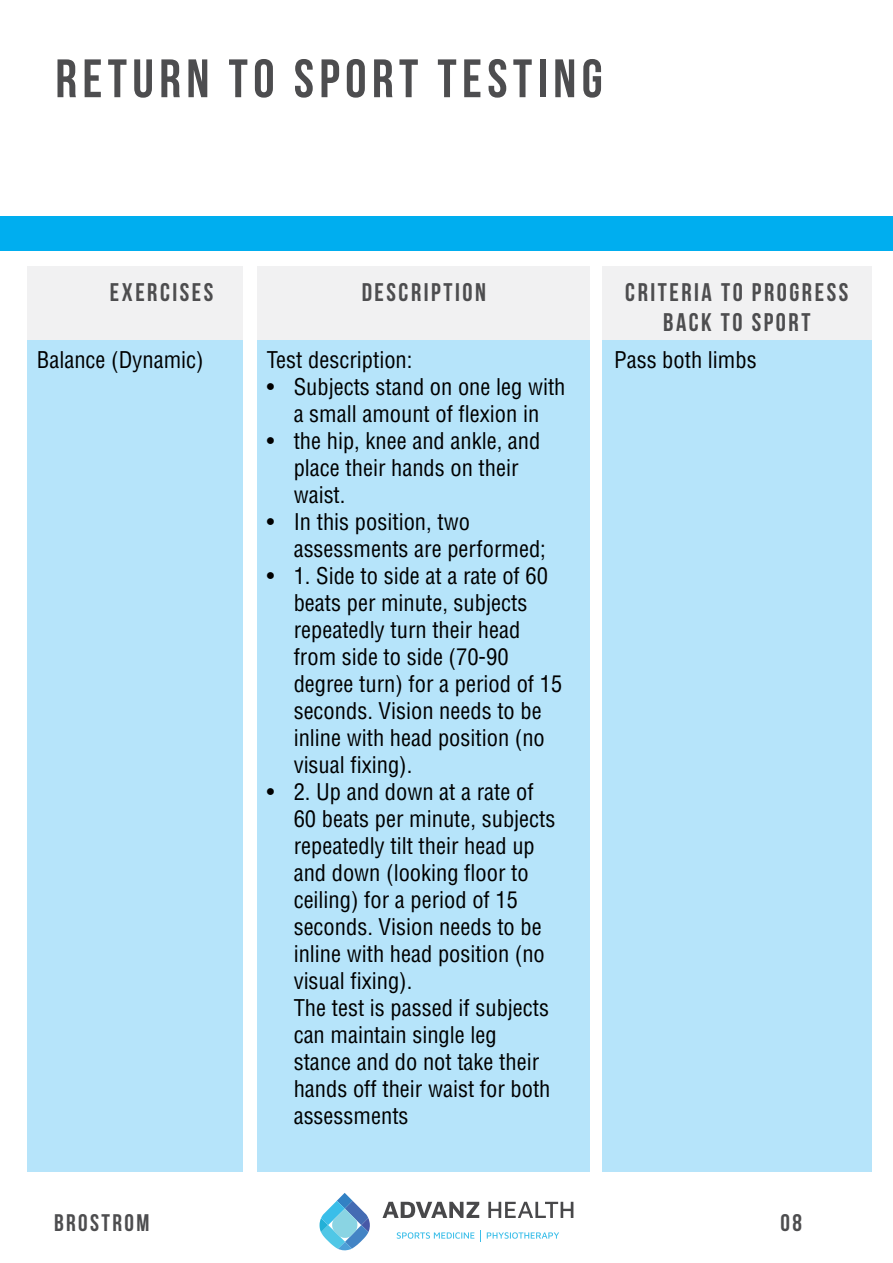
<style>
.page{position:relative;width:893px;height:1263px;background:#fff}
.page>*{position:absolute;margin:0;border:0;box-sizing:border-box;transform-origin:0 0}
.t1{font:54px "Bebas Neue";letter-spacing:.1em;color:#4d4d4f}
.t2{font:25.5px/30.6px "Bebas Neue";letter-spacing:.1em;color:#4d4d4f;text-align:center}
.t3{font:24px "Bebas Neue";letter-spacing:.1em;color:#4d4d4f}
.t4{font:condensed 22.5px/27px "Helvetica";color:#000}
</style>
<div class="page">
<svg style="left:320px;top:1193px;width:50px;height:57px"></svg>
<svg style="left:487px;top:1232px;width:72px;height:7px"></svg>
<svg style="left:397px;top:1232px;width:77px;height:7px"></svg>
<svg style="left:382px;top:1202px;width:97px;height:16px"></svg>
<svg style="left:488px;top:1202px;width:85px;height:16px"></svg>
<div style="left:0;top:217px;width:893px;height:34px;background:#00aeef"></div>
<div style="left:27px;top:267px;width:215px;height:905px;background:#f1f1f2"></div>
<div style="left:602px;top:267px;width:270px;height:905px;background:#f1f1f2"></div>
<div style="left:257px;top:267px;width:333px;height:905px;background:#f1f1f2"></div>
<div style="left:602px;top:340px;width:270px;height:832px;background:#b6e4fa"></div>
<div style="left:257px;top:340px;width:333px;height:832px;background:#b6e4fa"></div>
<div style="left:27px;top:340px;width:215px;height:832px;background:#b6e4fa"></div>
<p class="t1" style="left:55px;top:49px;width:549px">RETURN TO SPORT TESTING</p>
<p class="t2" style="left:110px;top:276px;width:105px">EXERCISES</p>
<p class="t2" style="left:362px;top:276px;width:126px">DESCRIPTION</p>
<p class="t2" style="left:625px;top:276px;width:225px">CRITERIA TO PROGRESS<br>BACK TO SPORT</p>
<p class="t4" style="left:37px;top:346px;width:168px">Balance (Dynamic)</p>
<p class="t4" style="left:267px;top:346px;width:147px">Test description:</p>
<p class="t4" style="left:267px;top:373px;width:300px;text-align:center">• Subjects stand on one leg with a small amount of flexion in</p>
<p class="t4" style="left:294px;top:427px;width:248px;text-indent:-27px">• the hip, knee and ankle, and place their hands on their waist.</p>
<p class="t4" style="left:294px;top:508px;width:254px;text-indent:-27px">• In this position, two assessments are performed;</p>
<p class="t4" style="left:294px;top:562px;width:270px;text-indent:-27px">• 1. Side to side at a rate of 60 beats per minute, subjects repeatedly turn their head from side to side (70-90 degree turn) for a period of 15 seconds. Vision needs to be inline with head position (no visual fixing).</p>
<p class="t4" style="left:294px;top:778px;width:263px;text-indent:-27px">• 2. Up and down at a rate of<br>60 beats per minute, subjects repeatedly tilt their head up and down (looking floor to ceiling) for a period of 15 seconds. Vision needs to be inline with head position (no visual fixing).<br>The test is passed if subjects can maintain single leg stance and do not take their hands off their waist for both assessments</p>
<p class="t4" style="left:614px;top:346px;width:144px">Pass both limbs</p>
<p class="t3" style="left:54px;top:1210px;width:97px">BROSTROM</p>
<p class="t3" style="left:781px;top:1210px;width:23px">08</p>
</div>
